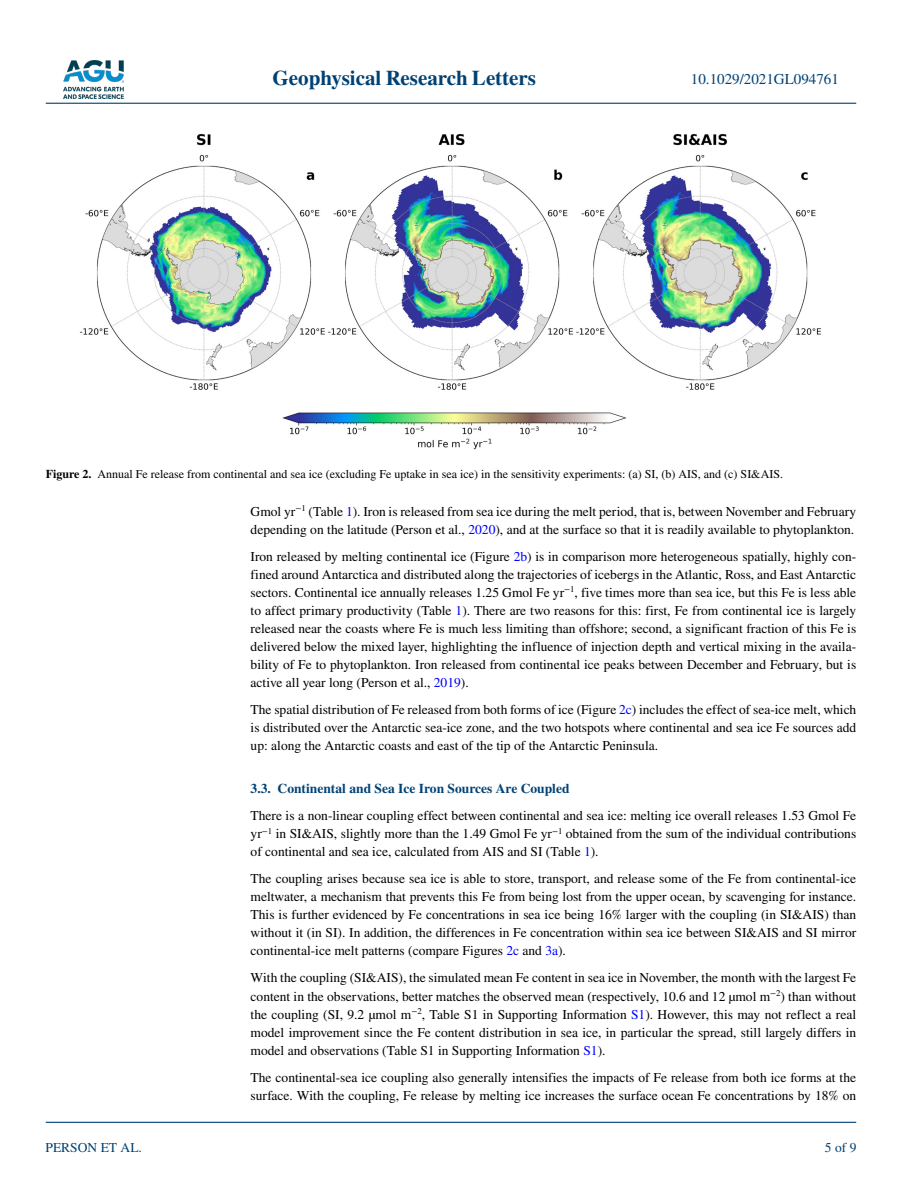
<style>
.page{position:relative;width:902px;height:1183px;background:#fff}
.page>*{position:absolute;margin:0;border:0;box-sizing:border-box;transform-origin:0 0}
.t1{font:700 21px "STIX";color:#004174}
.t2{font:15px "STIX";color:#004174}
.t3{font:13.5px/18px "STIX";color:#000;text-align:justify}
.t4{font:700 13.5px "STIX";color:#004174}
.t5{font:13.5px "STIX";color:#004174}
.t6{font:12px "STIX";color:#000}
.s1{font-weight:700}
.s2{color:#00f}
</style>
<div class="page">
<img style="left:63px;top:60px;width:60px;height:39px">
<hr style="left:46px;top:103px;width:810px;height:1px;background:#004174">
<hr style="left:46px;top:1121px;width:810px;height:1px;background:#004174">
<img style="left:79px;top:134px;width:742px;height:316px">
<h1 class="t1" style="left:272px;top:66px;width:265px">Geophysical Research Letters</h1>
<p class="t2" style="left:691px;top:69px;width:149px">10.1029/2021GL094761</p>
<p class="t6" style="left:46px;top:466px;width:738px"><span class="s1">Figure 2.</span> Annual Fe release from continental and sea ice (excluding Fe uptake in sea ice) in the sensitivity experiments: (a) SI, (b) AIS, and (c) SI&amp;AIS.</p>
<p class="t5" style="left:45px;top:1138px;width:98px">PERSON ET AL.</p>
<p class="t3" style="left:250px;top:503px;width:607px">Gmol yr<sup>−1</sup> (Table <span class="s2">1</span>). Iron is released from sea ice during the melt period, that is, between November and February depending on the latitude (Person et al., <span class="s2">2020</span>), and at the surface so that it is readily available to phytoplankton.</p>
<p class="t3" style="left:250px;top:548px;width:607px">Iron released by melting continental ice (Figure <span class="s2">2b</span>) is in comparison more heterogeneous spatially, highly con&shy;fined around Antarctica and distributed along the trajectories of icebergs in the Atlantic, Ross, and East Antarctic sectors. Continental ice annually releases 1.25 Gmol Fe yr<sup>−1</sup>, five times more than sea ice, but this Fe is less able to affect primary productivity (Table <span class="s2">1</span>). There are two reasons for this: first, Fe from continental ice is largely released near the coasts where Fe is much less limiting than offshore; second, a significant fraction of this Fe is delivered below the mixed layer, highlighting the influence of injection depth and vertical mixing in the availa&shy;bility of Fe to phytoplankton. Iron released from continental ice peaks between December and February, but is active all year long (Person et al., <span class="s2">2019</span>).</p>
<p class="t3" style="left:250px;top:701px;width:607px">The spatial distribution of Fe released from both forms of ice (Figure <span class="s2">2c</span>) includes the effect of sea-ice melt, which is distributed over the Antarctic sea-ice zone, and the two hotspots where continental and sea ice Fe sources add up: along the Antarctic coasts and east of the tip of the Antarctic Peninsula.</p>
<p class="t4" style="left:250px;top:780px;width:320px">3.3. Continental and Sea Ice Iron Sources Are Coupled</p>
<p class="t3" style="left:250px;top:807px;width:607px">There is a non-linear coupling effect between continental and sea ice: melting ice overall releases 1.53 Gmol Fe yr<sup>−1</sup> in SI&amp;AIS, slightly more than the 1.49 Gmol Fe yr<sup>−1</sup> obtained from the sum of the individual contributions of continental and sea ice, calculated from AIS and SI (Table <span class="s2">1</span>).</p>
<p class="t3" style="left:250px;top:870px;width:607px">The coupling arises because sea ice is able to store, transport, and release some of the Fe from continental-ice meltwater, a mechanism that prevents this Fe from being lost from the upper ocean, by scavenging for instance.<br>This is further evidenced by Fe concentrations in sea ice being 16% larger with the coupling (in SI&amp;AIS) than without it (in SI). In addition, the differences in Fe concentration within sea ice between SI&amp;AIS and SI mirror continental-ice melt patterns (compare Figures <span class="s2">2c</span> and <span class="s2">3a</span>).</p>
<p class="t3" style="left:250px;top:969px;width:607px">With the coupling (SI&amp;AIS), the simulated mean Fe content in sea ice in November, the month with the largest Fe content in the observations, better matches the observed mean (respectively, 10.6 and 12 µmol m<sup>−2</sup>) than without the coupling (SI, 9.2 µmol m<sup>−2</sup>, Table S1 in Supporting Information <span class="s2">S1</span>). However, this may not reflect a real model improvement since the Fe content distribution in sea ice, in particular the spread, still largely differs in model and observations (Table S1 in Supporting Information <span class="s2">S1</span>).</p>
<p class="t3" style="left:250px;top:1068px;width:607px">The continental-sea ice coupling also generally intensifies the impacts of Fe release from both ice forms at the surface. With the coupling, Fe release by melting ice increases the surface ocean Fe concentrations by 18% on</p>
<p class="t5" style="left:824px;top:1138px;width:33px">5 of 9</p>
</div>
